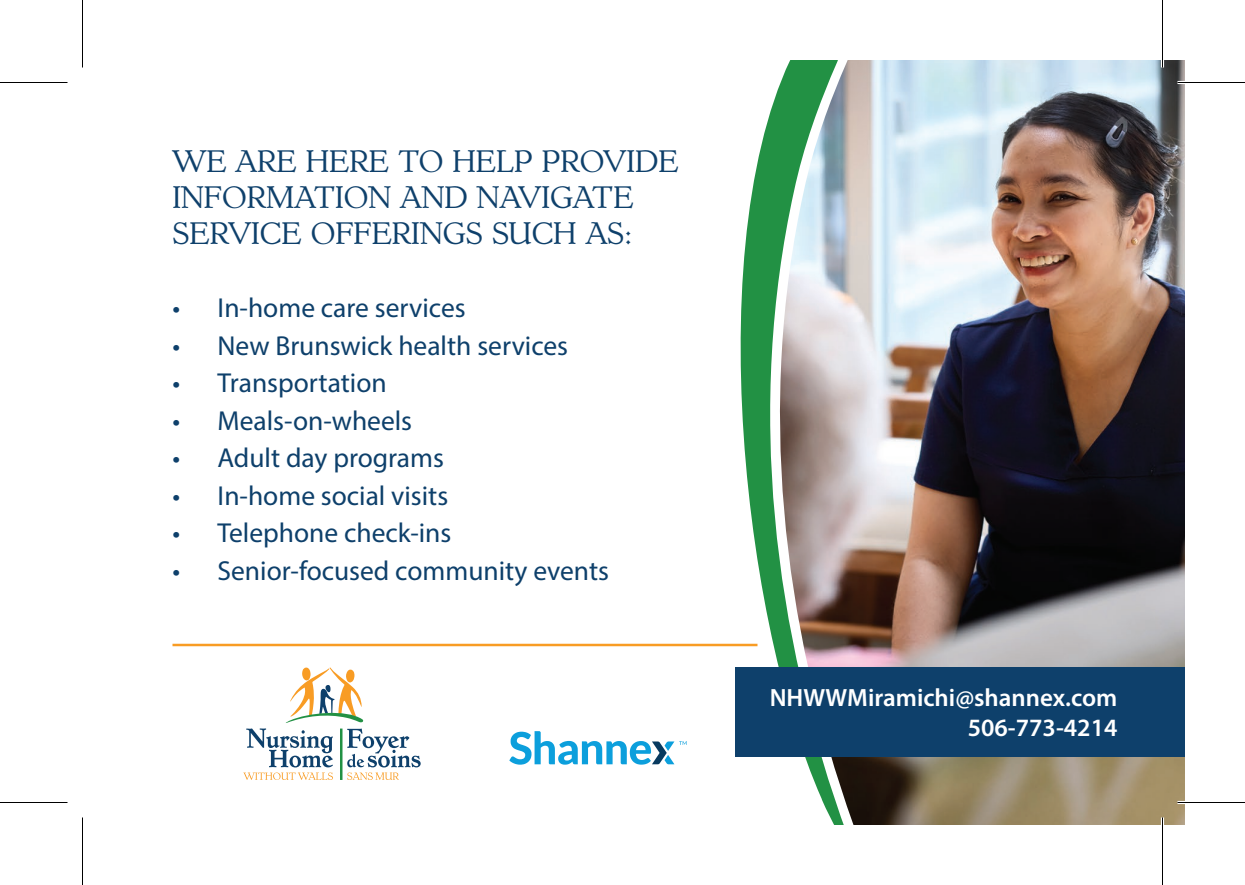
<style>
.page{position:relative;width:1245px;height:885px;background:#fff}
.page>*{position:absolute;margin:0;border:0;box-sizing:border-box;transform-origin:0 0}
.t1{font:30px/36px "Dutch Mediaeval Pro";color:#0e406b}
.t2{font:27.5px "Myriad Pro";color:#0e406b}
.t3{font:600 25px/30px "Myriad Pro";color:#fff;text-align:right}
</style>
<div class="page">
<img style="left:858px;top:60px;width:327px;height:765px">
<svg style="left:696px;top:60px;width:162px;height:765px"></svg>
<div style="left:735px;top:668px;width:450px;height:90px;background:#0e406b"></div>
<hr style="left:340px;top:729px;width:3px;height:51px;background:#229144">
<svg style="left:246px;top:667px;width:175px;height:100px"></svg>
<svg style="left:244px;top:773px;width:28px;height:7px"></svg>
<svg style="left:281px;top:773px;width:52px;height:7px"></svg>
<svg style="left:347px;top:773px;width:52px;height:7px"></svg>
<svg style="left:509px;top:731px;width:178px;height:34px"></svg>
<hr style="left:172px;top:644px;width:586px;height:2px;background:#f89c24">
<hr style="left:1178px;top:81px;width:67px;height:3px;background:#fff">
<hr style="left:1178px;top:801px;width:67px;height:3px;background:#fff">
<hr style="left:1161px;top:0;width:3px;height:68px;background:#fff">
<hr style="left:1161px;top:818px;width:3px;height:67px;background:#fff">
<hr style="left:0;top:82px;width:68px;height:1px;background:#000">
<hr style="left:1178px;top:82px;width:67px;height:1px;background:#000">
<hr style="left:0;top:802px;width:68px;height:1px;background:#000">
<hr style="left:1178px;top:802px;width:67px;height:1px;background:#000">
<hr style="left:82px;top:0;width:1px;height:68px;background:#000">
<hr style="left:82px;top:818px;width:1px;height:67px;background:#000">
<hr style="left:1162px;top:0;width:1px;height:68px;background:#000">
<hr style="left:1162px;top:818px;width:1px;height:67px;background:#000">
<p class="t1" style="left:172px;top:143px;width:508px">WE ARE HERE TO HELP PROVIDE<br>INFORMATION AND NAVIGATE<br>SERVICE OFFERINGS SUCH AS:</p>
<p class="t2" style="left:172px;top:291px;width:295px">• In-home care services</p>
<p class="t2" style="left:172px;top:329px;width:397px">• New Brunswick health services</p>
<p class="t2" style="left:172px;top:366px;width:216px">• Transportation</p>
<p class="t2" style="left:172px;top:404px;width:241px">• Meals-on-wheels</p>
<p class="t2" style="left:172px;top:441px;width:273px">• Adult day programs</p>
<p class="t2" style="left:172px;top:479px;width:277px">• In-home social visits</p>
<p class="t2" style="left:172px;top:516px;width:280px">• Telephone check-ins</p>
<p class="t2" style="left:172px;top:554px;width:438px">• Senior-focused community events</p>
<p class="t3" style="left:770px;top:682px;width:349px">NHWWMiramichi@shannex.com<br>506-773-4214</p>
</div>
